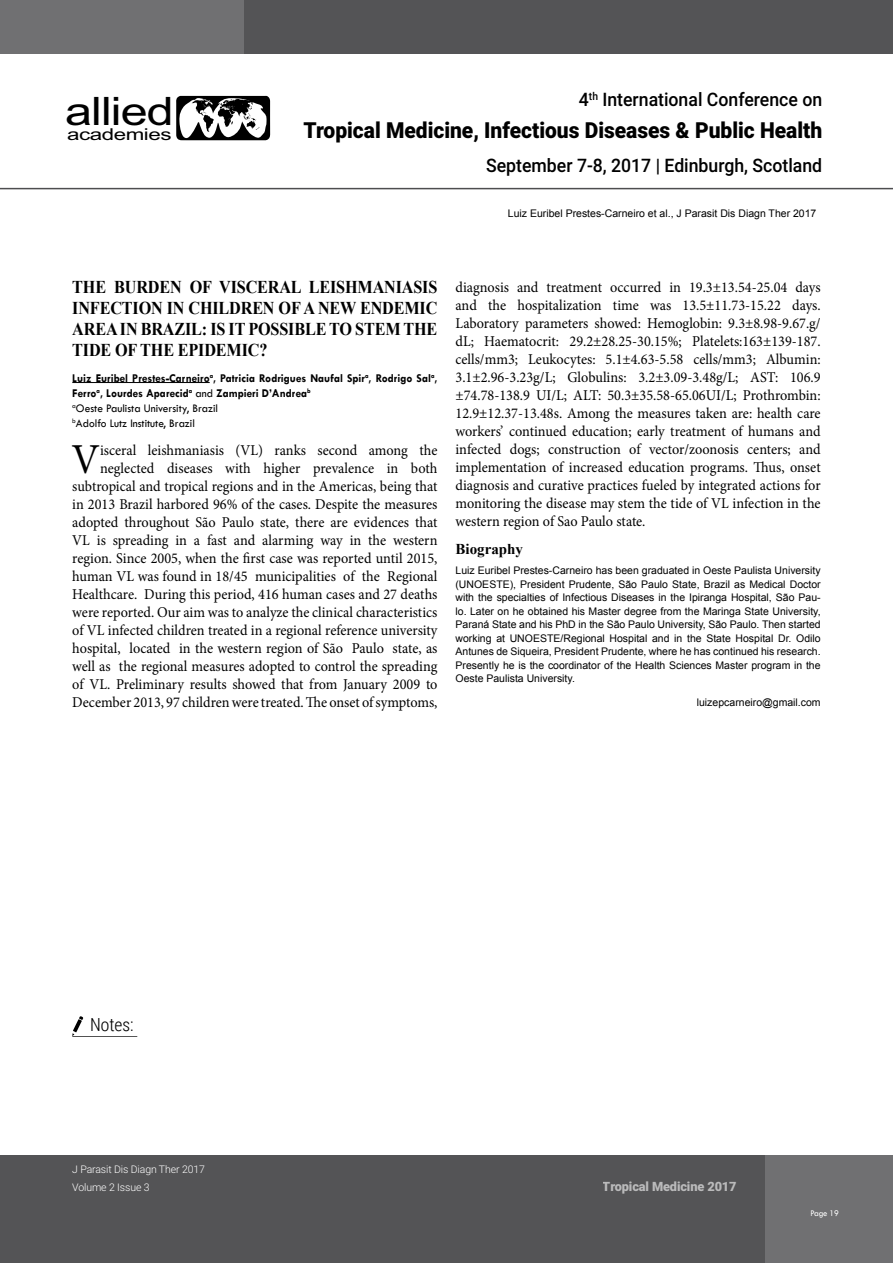
<style>
.page{position:relative;width:893px;height:1263px;background:#fff}
.page>*{position:absolute;margin:0;border:0;box-sizing:border-box;transform-origin:0 0}
.t1{font:42.75px "Minion Pro";color:#000;scale:.95 1}
.t2{font:39.15px "Arial";letter-spacing:-.02em;color:#000;scale:1.24 1}
.t3{font:900 22.05px "Roboto";color:#000;scale:.95 1}
.t4{font:500 18.6px "Roboto";color:#000;scale:.95 1}
.t5{font:700 18px/21px "Times New Roman";letter-spacing:-.01em;color:#000;text-align:justify;scale:.9 1}
.t6{font:300 18px "Roboto Condensed";color:#000}
.t7{font:16.35px "Arial";letter-spacing:-.02em;color:#000;scale:1.36 1}
.t8{font:15px/18px "Minion Pro";color:#000;text-align:right;scale:.95 1}
.t9{font:700 15px "Times New Roman";color:#000}
.t10{font:900 12.75px "Roboto";letter-spacing:-.01em;color:#fff}
.t11{font:700 12px/15px "Tw Cen";color:#000;scale:.95 1}
.t12{font:10.5px/13.5px "Arial";color:#000;text-align:justify}
.t13{font:300 10.5px/17.4px "Roboto";letter-spacing:-.01em;color:#fff}
.t14{font:9px "Tw Cen";letter-spacing:-.02em;color:#fff;scale:.95 1}
.s1{font-weight:400}
</style>
<div class="page">
<svg style="left:176px;top:96px;width:94px;height:44px"></svg>
<svg style="left:0;top:1155px;width:893px;height:108px;background:#58585a"></svg>
<svg style="left:0;top:0;width:893px;height:54px;background:#5b5b5d"></svg>
<hr style="left:0;top:188px;width:893px;height:1px;background:#4d4d4f">
<svg style="left:72px;top:1016px;width:65px;height:21px"></svg>
<hr style="left:72px;top:382px;width:138px;height:1px;background:#000">
<h2 class="t2" style="left:65px;top:85px;width:89px">allied</h2>
<p class="t7" style="left:67px;top:123px;width:78px">academies</p>
<p class="t4" style="left:579px;top:87px;width:258px">4<sup>th</sup> International Conference on</p>
<h3 class="t3" style="left:303px;top:115px;width:548px">Tropical Medicine, Infectious Diseases &amp; Public Health</h3>
<p class="t4" style="left:486px;top:152px;width:355px">September 7-8, 2017 | Edinburgh, Scotland</p>
<p class="t12" style="left:508px;top:207px;width:310px">Luiz Euribel Prestes-Carneiro et al., J Parasit Dis Diagn Ther 2017</p>
<p class="t5" style="left:72px;top:276px;width:407px">THE BURDEN OF VISCERAL LEISHMANIASIS INFECTION IN CHILDREN OF A NEW ENDEMIC AREA IN BRAZIL: IS IT POSSIBLE TO STEM THE TIDE OF THE EPIDEMIC?</p>
<p class="t11" style="left:72px;top:370px;width:386px">Luiz Euribel Prestes-Carneiro<sup>a</sup>, Patricia Rodrigues Naufal Spir<sup>a</sup>, Rodrigo Sal<sup>a</sup>, Ferro<sup>a</sup>, Lourdes Aparecid<sup>a</sup> <span class="s1">and</span> Zampieri D’Andrea<sup>b<br></sup><sup>a</sup><span class="s1">Oeste Paulista University, Brazil<br></span><sup>b</sup><span class="s1">Adolfo Lutz Institute, Brazil</span></p>
<h1 class="t1" style="left:72px;top:431px;width:32px">V</h1>
<p class="t8" style="left:72px;top:442px;width:386px">isceral leishmaniasis (VL) ranks second among the neglected diseases with higher prevalence in both subtropical and tropical regions and in the Americas, being that in 2013 Brazil harbored 96% of the cases. Despite the measures adopted throughout São Paulo state, there are evidences that VL is spreading in a fast and alarming way in the western region. Since 2005, when the first case was reported until 2015, human VL was found in 18/45 municipalities of the Regional Healthcare. During this period, 416 human cases and 27 deaths were reported. Our aim was to analyze the clinical characteristics of VL infected children treated in a regional reference university hospital, located in the western region of São Paulo state, as well as the regional measures adopted to control the spreading of VL. Preliminary results showed that from January 2009 to December 2013, 97 children were treated. The onset of symptoms,</p>
<p class="t8" style="left:455px;top:278px;width:386px;text-align:justify">diagnosis and treatment occurred in 19.3±13.54-25.04 days and the hospitalization time was 13.5±11.73-15.22 days.<br>Laboratory parameters showed: Hemoglobin: 9.3±8.98-9.67.g/ dL; Haematocrit: 29.2±28.25-30.15%; Platelets:163±139-187. cells/mm3; Leukocytes: 5.1±4.63-5.58 cells/mm3; Albumin:<br>3.1±2.96-3.23g/L; Globulins: 3.2±3.09-3.48g/L; AST: 106.9 ±74.78-138.9 UI/L; ALT: 50.3±35.58-65.06UI/L; Prothrombin:<br>12.9±12.37-13.48s. Among the measures taken are: health care workers’ continued education; early treatment of humans and infected dogs; construction of vector/zoonosis centers; and implementation of increased education programs. Thus, onset diagnosis and curative practices fueled by integrated actions for monitoring the disease may stem the tide of VL infection in the western region of Sao Paulo state.</p>
<p class="t9" style="left:455px;top:539px;width:69px">Biography</p>
<p class="t12" style="left:455px;top:564px;width:367px">Luiz Euribel Prestes-Carneiro has been graduated in Oeste Paulista University (UNOESTE), President Prudente, São Paulo State, Brazil as Medical Doctor with the specialties of Infectious Diseases in the Ipiranga Hospital, São Pau&shy;lo. Later on he obtained his Master degree from the Maringa State University, Paraná State and his PhD in the São Paulo University, São Paulo. Then started working at UNOESTE/Regional Hospital and in the State Hospital Dr. Odilo Antunes de Siqueira, President Prudente, where he has continued his research.<br>Presently he is the coordinator of the Health Sciences Master program in the Oeste Paulista University.</p>
<p class="t12" style="left:697px;top:696px;width:125px">luizepcarneiro@gmail.com</p>
<p class="t6" style="left:90px;top:1012px;width:45px">Notes:</p>
<p class="t13" style="left:72px;top:1161px;width:134px">J Parasit Dis Diagn Ther 2017<br>Volume 2 Issue 3</p>
<p class="t10" style="left:603px;top:1177px;width:135px">Tropical Medicine 2017</p>
<p class="t14" style="left:810px;top:1207px;width:32px">Page 19</p>
</div>
